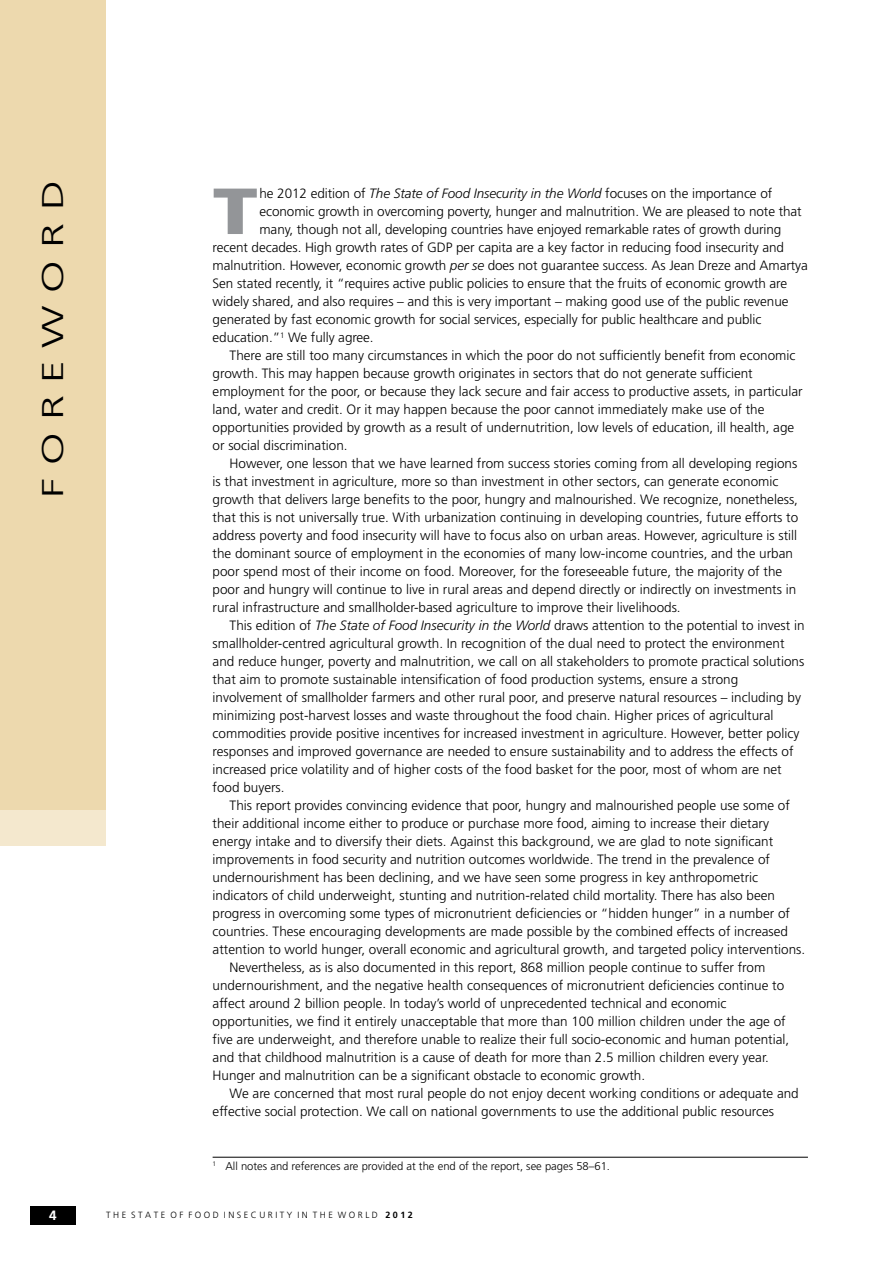
<style>
.page{position:relative;width:893px;height:1263px;background:#fff}
.page>*{position:absolute;margin:0;border:0;box-sizing:border-box;transform-origin:0 0}
.t1{font:900 65.1px "Frutiger LT Std";color:#939598;scale:1.25 1}
.t2{font:300 30px "Frutiger LT Std";color:#000;scale:1.5 1}
.t3{font:300 13.5px "Frutiger LT Std";color:#000}
.t4{font:700 13.5px "Frutiger LT Std";color:#fff}
.t5{font:300 11.25px "Frutiger LT Std";color:#000}
.t6{font:300 9px "Frutiger LT Std";color:#000}
.s1{font-style:italic}
.s2{font-weight:700}
</style>
<div class="page">
<div style="left:0;top:0;width:105px;height:846px;background:#edd9ae"></div>
<div style="left:0;top:810px;width:105px;height:36px;background:#f4e8ce"></div>
<div style="left:30px;top:1206px;width:45px;height:18px;background:#000"></div>
<hr style="left:213px;top:1157px;width:595px;height:1px;background:#000">
<h2 class="t2" style="left:36px;top:498px;width:213px;rotate:-90deg">F O R E W O R D</h2>
<h1 class="t1" style="left:213px;top:172px;width:38px">T</h1>
<p class="t3" style="left:259px;top:186px;width:514px">he 2012 edition of <span class="s1">The State of Food Insecurity in the World</span> focuses on the importance of</p>
<p class="t3" style="left:259px;top:204px;width:544px">economic growth in overcoming poverty, hunger and malnutrition. We are pleased to note that</p>
<p class="t3" style="left:259px;top:222px;width:523px">many, though not all, developing countries have enjoyed remarkable rates of growth during</p>
<p class="t3" style="left:213px;top:240px;width:573px">recent decades. High growth rates of GDP per capita are a key factor in reducing food insecurity and</p>
<p class="t3" style="left:213px;top:258px;width:597px">malnutrition. However, economic growth <span class="s1">per se</span> does not guarantee success. As Jean Dreze and Amartya</p>
<p class="t3" style="left:213px;top:276px;width:576px">Sen stated recently, it “requires active public policies to ensure that the fruits of economic growth are</p>
<p class="t3" style="left:213px;top:294px;width:577px">widely shared, and also requires – and this is very important – making good use of the public revenue</p>
<p class="t3" style="left:213px;top:312px;width:550px">generated by fast economic growth for social services, especially for public healthcare and public</p>
<p class="t3" style="left:213px;top:330px;width:163px">education.”<sup>1</sup> We fully agree.</p>
<p class="t3" style="left:230px;top:348px;width:567px">There are still too many circumstances in which the poor do not sufficiently benefit from economic</p>
<p class="t3" style="left:213px;top:366px;width:542px">growth. This may happen because growth originates in sectors that do not generate sufficient</p>
<p class="t3" style="left:213px;top:384px;width:592px">employment for the poor, or because they lack secure and fair access to productive assets, in particular</p>
<p class="t3" style="left:213px;top:402px;width:553px">land, water and credit. Or it may happen because the poor cannot immediately make use of the</p>
<p class="t3" style="left:213px;top:420px;width:583px">opportunities provided by growth as a result of undernutrition, low levels of education, ill health, age</p>
<p class="t3" style="left:213px;top:438px;width:136px">or social discrimination.</p>
<p class="t3" style="left:230px;top:456px;width:569px">However, one lesson that we have learned from success stories coming from all developing regions</p>
<p class="t3" style="left:213px;top:474px;width:567px">is that investment in agriculture, more so than investment in other sectors, can generate economic</p>
<p class="t3" style="left:213px;top:492px;width:587px">growth that delivers large benefits to the poor, hungry and malnourished. We recognize, nonetheless,</p>
<p class="t3" style="left:213px;top:510px;width:587px">that this is not universally true. With urbanization continuing in developing countries, future efforts to</p>
<p class="t3" style="left:213px;top:528px;width:586px">address poverty and food insecurity will have to focus also on urban areas. However, agriculture is still</p>
<p class="t3" style="left:213px;top:546px;width:582px">the dominant source of employment in the economies of many low-income countries, and the urban</p>
<p class="t3" style="left:213px;top:564px;width:571px">poor spend most of their income on food. Moreover, for the foreseeable future, the majority of the</p>
<p class="t3" style="left:213px;top:582px;width:585px">poor and hungry will continue to live in rural areas and depend directly or indirectly on investments in</p>
<p class="t3" style="left:213px;top:600px;width:470px">rural infrastructure and smallholder-based agriculture to improve their livelihoods.</p>
<p class="t3" style="left:230px;top:618px;width:576px">This edition of <span class="s1">The State of Food Insecurity in the World</span> draws attention to the potential to invest in</p>
<p class="t3" style="left:213px;top:636px;width:573px">smallholder-centred agricultural growth. In recognition of the dual need to protect the environment</p>
<p class="t3" style="left:213px;top:654px;width:593px">and reduce hunger, poverty and malnutrition, we call on all stakeholders to promote practical solutions</p>
<p class="t3" style="left:213px;top:672px;width:527px">that aim to promote sustainable intensification of food production systems, ensure a strong</p>
<p class="t3" style="left:213px;top:690px;width:590px">involvement of smallholder farmers and other rural poor, and preserve natural resources – including by</p>
<p class="t3" style="left:213px;top:708px;width:562px">minimizing post-harvest losses and waste throughout the food chain. Higher prices of agricultural</p>
<p class="t3" style="left:213px;top:726px;width:588px">commodities provide positive incentives for increased investment in agriculture. However, better policy</p>
<p class="t3" style="left:213px;top:744px;width:582px">responses and improved governance are needed to ensure sustainability and to address the effects of</p>
<p class="t3" style="left:213px;top:762px;width:571px">increased price volatility and of higher costs of the food basket for the poor, most of whom are net</p>
<p class="t3" style="left:213px;top:780px;width:74px">food buyers.</p>
<p class="t3" style="left:230px;top:798px;width:562px">This report provides convincing evidence that poor, hungry and malnourished people use some of</p>
<p class="t3" style="left:213px;top:816px;width:558px">their additional income either to produce or purchase more food, aiming to increase their dietary</p>
<p class="t3" style="left:213px;top:834px;width:562px">energy intake and to diversify their diets. Against this background, we are glad to note significant</p>
<p class="t3" style="left:213px;top:852px;width:559px">improvements in food security and nutrition outcomes worldwide. The trend in the prevalence of</p>
<p class="t3" style="left:213px;top:870px;width:547px">undernourishment has been declining, and we have seen some progress in key anthropometric</p>
<p class="t3" style="left:213px;top:888px;width:564px">indicators of child underweight, stunting and nutrition-related child mortality. There has also been</p>
<p class="t3" style="left:213px;top:906px;width:579px">progress in overcoming some types of micronutrient deficiencies or “hidden hunger” in a number of</p>
<p class="t3" style="left:213px;top:924px;width:577px">countries. These encouraging developments are made possible by the combined effects of increased</p>
<p class="t3" style="left:213px;top:942px;width:594px">attention to world hunger, overall economic and agricultural growth, and targeted policy interventions.</p>
<p class="t3" style="left:230px;top:960px;width:537px">Nevertheless, as is also documented in this report, 868 million people continue to suffer from</p>
<p class="t3" style="left:213px;top:978px;width:573px">undernourishment, and the negative health consequences of micronutrient deficiencies continue to</p>
<p class="t3" style="left:213px;top:996px;width:515px">affect around 2 billion people. In today’s world of unprecedented technical and economic</p>
<p class="t3" style="left:213px;top:1014px;width:575px">opportunities, we find it entirely unacceptable that more than 100 million children under the age of</p>
<p class="t3" style="left:213px;top:1032px;width:578px">five are underweight, and therefore unable to realize their full socio-economic and human potential,</p>
<p class="t3" style="left:213px;top:1050px;width:558px">and that childhood malnutrition is a cause of death for more than 2.5 million children every year.</p>
<p class="t3" style="left:213px;top:1068px;width:434px">Hunger and malnutrition can be a significant obstacle to economic growth.</p>
<p class="t3" style="left:230px;top:1086px;width:571px">We are concerned that most rural people do not enjoy decent working conditions or adequate and</p>
<p class="t3" style="left:213px;top:1104px;width:563px">effective social protection. We call on national governments to use the additional public resources</p>
<p class="t5" style="left:213px;top:1160px;width:399px"><sup>1</sup> All notes and references are provided at the end of the report, see pages 58–61.</p>
<p class="t4" style="left:49px;top:1207px;width:9px">4</p>
<p class="t6" style="left:106px;top:1210px;width:308px">T H E S T A T E O F F O O D I N S E C U R I T Y I N T H E W O R L D <span class="s2">2 0 1 2</span></p>
</div>
